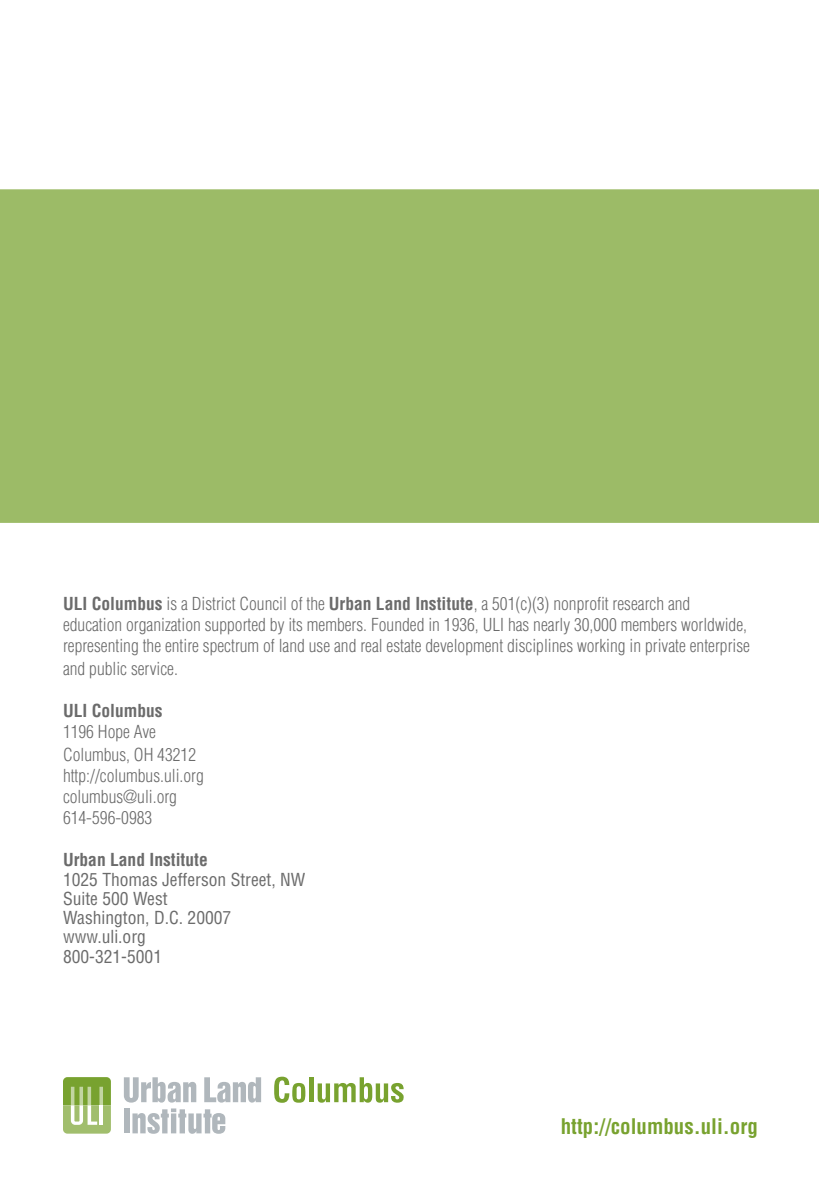
<style>
.page{position:relative;width:819px;height:1197px;background:#fff}
.page>*{position:absolute;margin:0;border:0;box-sizing:border-box;transform-origin:0 0}
.t1{font:700 condensed 21px "Helvetica LT Std";color:#78a22f}
.t2{font:300 condensed 17.5px/21px "Helvetica LT Std";color:#6b6b6b}
.t3{font:condensed 17.5px/19.2px "Helvetica LT Std";color:#6b6b6b}
.t4{font:700 condensed 17.5px "Helvetica LT Std";color:#6b6b6b}
.s1{font-weight:700}
</style>
<div class="page">
<div style="left:0;top:189px;width:819px;height:334px;background:#9cbb67"></div>
<svg style="left:124px;top:1077px;width:137px;height:57px"></svg>
<svg style="left:63px;top:1077px;width:48px;height:57px;background:#a0bd6d"></svg>
<svg style="left:274px;top:1077px;width:31px;height:26px"></svg>
<div style="left:309px;top:1077px;width:5px;height:25px;background:#78a22f"></div>
<svg style="left:318px;top:1077px;width:86px;height:26px"></svg>
<p class="t2" style="left:63px;top:593px;width:689px"><span class="s1">ULI Columbus</span> is a District Council of the <span class="s1">Urban Land Institute</span>, a 501(c)(3) nonprofit research and education organization supported by its members. Founded in 1936, ULI has nearly 30,000 members worldwide, representing the entire spectrum of land use and real estate development disciplines working in private enterprise</p>
<p class="t2" style="left:63px;top:658px;width:116px">and public service.</p>
<p class="t4" style="left:63px;top:700px;width:101px">ULI Columbus</p>
<p class="t2" style="left:63px;top:720px;width:135px;line-height:23.1px">1196 Hope Ave<br>Columbus, OH 43212</p>
<p class="t2" style="left:63px;top:765px;width:142px">http://columbus.uli.org columbus@uli.org<br>614-596-0983</p>
<p class="t4" style="left:63px;top:849px;width:146px">Urban Land Institute</p>
<p class="t3" style="left:63px;top:869px;width:244px">1025 Thomas Jefferson Street, NW<br>Suite 500 West<br>Washington, D.C. 20007 www.uli.org<br>800-321-5001</p>
<p class="t1" style="left:561px;top:1113px;width:199px">http://columbus.uli.org</p>
</div>
